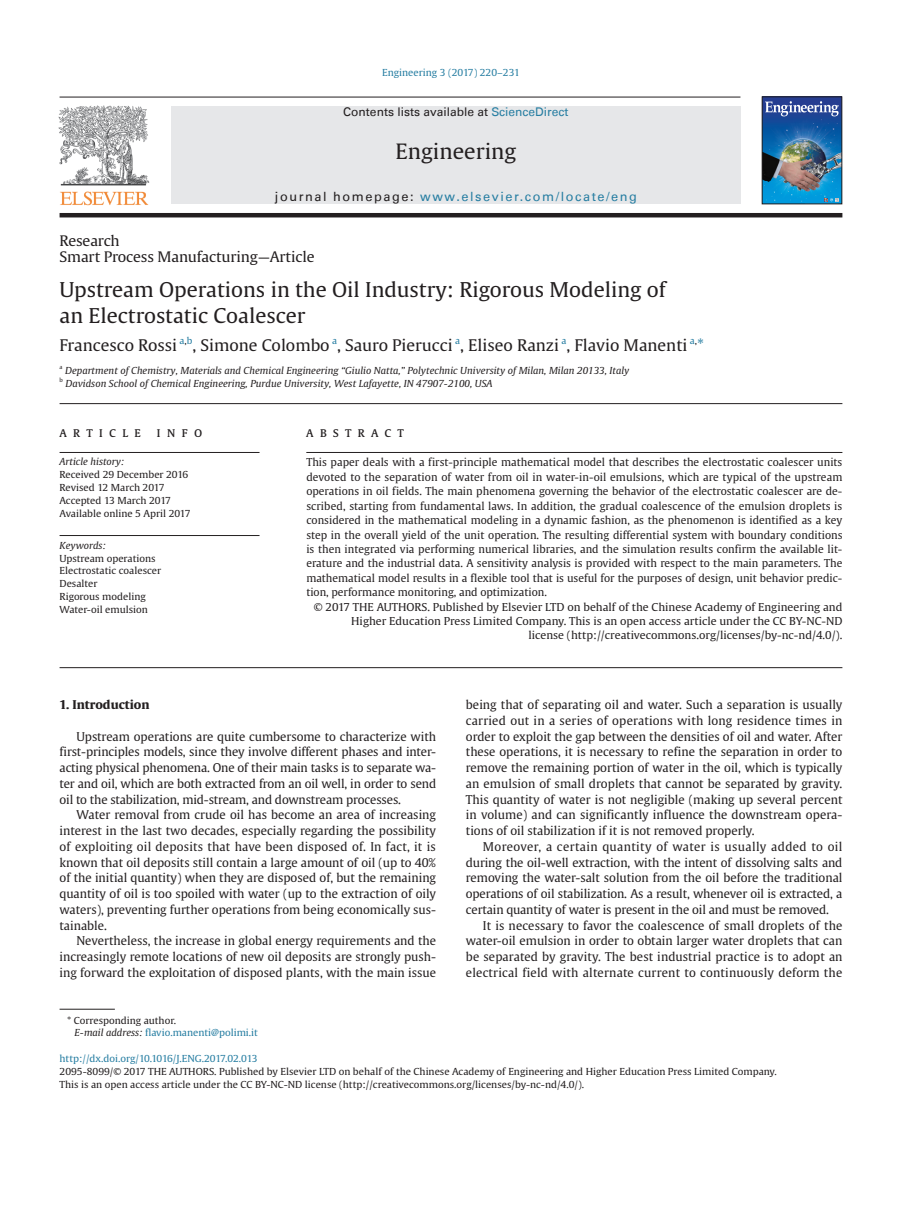
<style>
.page{position:relative;width:919px;height:1217px;background:#fff}
.page>*{position:absolute;margin:0;border:0;box-sizing:border-box;transform-origin:0 0}
.t1{font:21px "Gulliver";color:#231f20;scale:1.04 1}
.t2{font:20.25px/26px "Gulliver";color:#231f20;scale:1.04 1}
.t3{font:15.9px "Gulliver";color:#231f20;scale:1.04 1}
.t4{font:15.9px "Gulliver";color:#277ea2;scale:1.04 1}
.t5{font:14.4px/15.8px "Gulliver";letter-spacing:-.01em;color:#231f20;scale:1.04 1}
.t6{font:13.5px "Gulliver Compact SC";color:#231f20;scale:.85 1}
.t7{font:12.75px "Univers LT";letter-spacing:.12em;color:#277ea2}
.t8{font:12px/15.8px "Gulliver";color:#231f20;text-align:justify}
.t9{font:12px "Univers LT";color:#231f20}
.t10{font:700 12px "Gulliver";color:#231f20;scale:1.04 1}
.t11{font:10.8px/14.4px "Gulliver";color:#231f20;text-align:justify}
.t12{font:10.8px/14.4px "Gulliver";color:#231f20;text-align:right;scale:1.04 1}
.t13{font:9.6px/12.9px "Gulliver";color:#231f20;scale:1.04 1}
.t14{font:italic 9.6px "Gulliver";color:#231f20;scale:1.04 1}
.t15{font:9.6px/12.9px "Gulliver";color:#277ea2;scale:1.04 1}
.t16{font:9.3px "Gulliver";color:#277ea2;scale:1.04 1}
.t17{font:5.55px "Gulliver";color:#231f20;scale:1.04 1}
.s1{color:#277ea2}
.s2{color:#231f20}
.s3{font-style:italic;color:#231f20}
</style>
<div class="page">
<hr style="left:60px;top:403px;width:782px;height:1px;background:#231f20">
<hr style="left:60px;top:667px;width:782px;height:1px;background:#231f20">
<hr style="left:60px;top:452px;width:199px;height:1px;background:#231f20">
<hr style="left:306px;top:452px;width:536px;height:1px;background:#231f20">
<hr style="left:60px;top:535px;width:199px;height:1px;background:#231f20">
<hr style="left:60px;top:1008px;width:55px;height:1px;background:#231f20">
<img style="left:59px;top:106px;width:90px;height:99px">
<hr style="left:60px;top:97px;width:680px;height:1px;background:#231f20">
<div style="left:171px;top:106px;width:569px;height:98px;background:#e6e7e9"></div>
<hr style="left:60px;top:213px;width:782px;height:4px;background:#231f20">
<img style="left:763px;top:116px;width:77px;height:86px">
<svg style="left:763px;top:97px;width:80px;height:19px"></svg>
<svg style="left:824px;top:198px;width:19px;height:7px"></svg>
<div style="left:761px;top:96px;width:81px;height:108px;border:1px solid #231f20"></div>
<p class="t15" style="left:382px;top:66px;width:134px">Engineering 3 (2017) 220–231</p>
<p class="t9" style="left:343px;top:105px;width:227px">Contents lists available at <span class="s1">ScienceDirect</span></p>
<h1 class="t1" style="left:395px;top:138px;width:118px">Engineering</h1>
<p class="t7" style="left:275px;top:188px;width:363px"><span class="s2">journal homepage:</span> www.elsevier.com/locate/eng</p>
<p class="t5" style="left:60px;top:232px;width:247px">Research<br>Smart Process Manufacturing—Article</p>
<h2 class="t2" style="left:60px;top:276px;width:584px">Upstream Operations in the Oil Industry: Rigorous Modeling of an Electrostatic Coalescer</h2>
<h3 class="t3" style="left:60px;top:335px;width:115px">Francesco Rossi</h3>
<p class="t16" style="left:179px;top:334px;width:14px">a<span class="s2">,</span>b</p>
<h3 class="t3" style="left:192px;top:335px;width:133px">, Simone Colombo</h3>
<p class="t16" style="left:332px;top:334px;width:6px">a</p>
<h3 class="t3" style="left:337px;top:335px;width:113px">, Sauro Pierucci</h3>
<p class="t16" style="left:455px;top:334px;width:6px">a</p>
<h3 class="t3" style="left:460px;top:335px;width:97px">, Eliseo Ranzi</h3>
<p class="t16" style="left:561px;top:334px;width:6px">a</p>
<h3 class="t3" style="left:566px;top:335px;width:118px">, Flavio Manenti</h3>
<p class="t16" style="left:689px;top:334px;width:8px">a<span class="s2">,</span></p>
<h3 class="t4" style="left:697px;top:335px;width:8px">*</h3>
<p class="t17" style="left:60px;top:363px;width:4px">a</p>
<p class="t14" style="left:65px;top:364px;width:544px">Department of Chemistry, Materials and Chemical Engineering “Giulio Natta,” Polytechnic University of Milan, Milan 20133, Italy</p>
<p class="t17" style="left:60px;top:376px;width:5px">b</p>
<p class="t14" style="left:65px;top:377px;width:412px">Davidson School of Chemical Engineering, Purdue University, West Lafayette, IN 47907-2100, USA</p>
<p class="t6" style="left:60px;top:424px;width:169px">A R T I C L E I N F O</p>
<p class="t6" style="left:306px;top:424px;width:116px">A B S T R A C T</p>
<p class="t14" style="left:60px;top:456px;width:64px">Article history:</p>
<p class="t13" style="left:60px;top:468px;width:127px">Received 29 December 2016<br>Revised 12 March 2017<br>Accepted 13 March 2017<br>Available online 5 April 2017</p>
<p class="t11" style="left:306px;top:455px;width:538px">This paper deals with a first-principle mathematical model that describes the electrostatic coalescer units devoted to the separation of water from oil in water-in-oil emulsions, which are typical of the upstream operations in oil fields. The main phenomena governing the behavior of the electrostatic coalescer are de&shy;scribed, starting from fundamental laws. In addition, the gradual coalescence of the emulsion droplets is considered in the mathematical modeling in a dynamic fashion, as the phenomenon is identified as a key step in the overall yield of the unit operation. The resulting differential system with boundary conditions is then integrated via performing numerical libraries, and the simulation results confirm the available lit&shy;erature and the industrial data. A sensitivity analysis is provided with respect to the main parameters. The mathematical model results in a flexible tool that is useful for the purposes of design, unit behavior predic&shy;tion, performance monitoring, and optimization.</p>
<p class="t12" style="left:314px;top:599px;width:509px">© 2017 THE AUTHORS. Published by Elsevier LTD on behalf of the Chinese Academy of Engineering and<br>Higher Education Press Limited Company. This is an open access article under the CC BY-NC-ND license (http://creativecommons.org/licenses/by-nc-nd/4.0/).</p>
<p class="t14" style="left:60px;top:539px;width:46px">Keywords:</p>
<p class="t13" style="left:60px;top:551px;width:99px">Upstream operations<br>Electrostatic coalescer<br>Desalter<br>Rigorous modeling<br>Water-oil emulsion</p>
<p class="t10" style="left:60px;top:696px;width:88px">1. Introduction</p>
<p class="t8" style="left:60px;top:728px;width:378px;text-indent:17px">Upstream operations are quite cumbersome to characterize with first-principles models, since they involve different phases and inter&shy;acting physical phenomena. One of their main tasks is to separate wa&shy;ter and oil, which are both extracted from an oil well, in order to send oil to the stabilization, mid-stream, and downstream processes.</p>
<p class="t8" style="left:60px;top:806px;width:378px;text-indent:17px">Water removal from crude oil has become an area of increasing interest in the last two decades, especially regarding the possibility of exploiting oil deposits that have been disposed of. In fact, it is known that oil deposits still contain a large amount of oil (up to 40% of the initial quantity) when they are disposed of, but the remaining quantity of oil is too spoiled with water (up to the extraction of oily waters), preventing further operations from being economically sus&shy;tainable.</p>
<p class="t8" style="left:60px;top:932px;width:378px;text-indent:17px">Nevertheless, the increase in global energy requirements and the increasingly remote locations of new oil deposits are strongly push&shy;ing forward the exploitation of disposed plants, with the main issue</p>
<p class="t8" style="left:466px;top:696px;width:378px">being that of separating oil and water. Such a separation is usually carried out in a series of operations with long residence times in order to exploit the gap between the densities of oil and water. After these operations, it is necessary to refine the separation in order to remove the remaining portion of water in the oil, which is typically an emulsion of small droplets that cannot be separated by gravity.<br>This quantity of water is not negligible (making up several percent in volume) and can significantly influence the downstream opera&shy;tions of oil stabilization if it is not removed properly.</p>
<p class="t8" style="left:466px;top:838px;width:378px;text-indent:17px">Moreover, a certain quantity of water is usually added to oil during the oil-well extraction, with the intent of dissolving salts and removing the water-salt solution from the oil before the traditional operations of oil stabilization. As a result, whenever oil is extracted, a certain quantity of water is present in the oil and must be removed.</p>
<p class="t8" style="left:466px;top:917px;width:378px;text-indent:17px">It is necessary to favor the coalescence of small droplets of the water-oil emulsion in order to obtain larger water droplets that can be separated by gravity. The best industrial practice is to adopt an electrical field with alternate current to continuously deform the</p>
<p class="t15" style="left:75px;top:1013px;width:178px;text-indent:-7px"><span class="s2">* Corresponding author.<br></span><span class="s3">E-mail address:</span> flavio.manenti@polimi.it</p>
<p class="t15" style="left:60px;top:1051px;width:192px">http://dx.doi.org/10.1016/J.ENG.2017.02.013</p>
<p class="t13" style="left:60px;top:1064px;width:691px">2095-8099/© 2017 THE AUTHORS. Published by Elsevier LTD on behalf of the Chinese Academy of Engineering and Higher Education Press Limited Company.<br>This is an open access article under the CC BY-NC-ND license (http://creativecommons.org/licenses/by-nc-nd/4.0/).</p>
</div>
